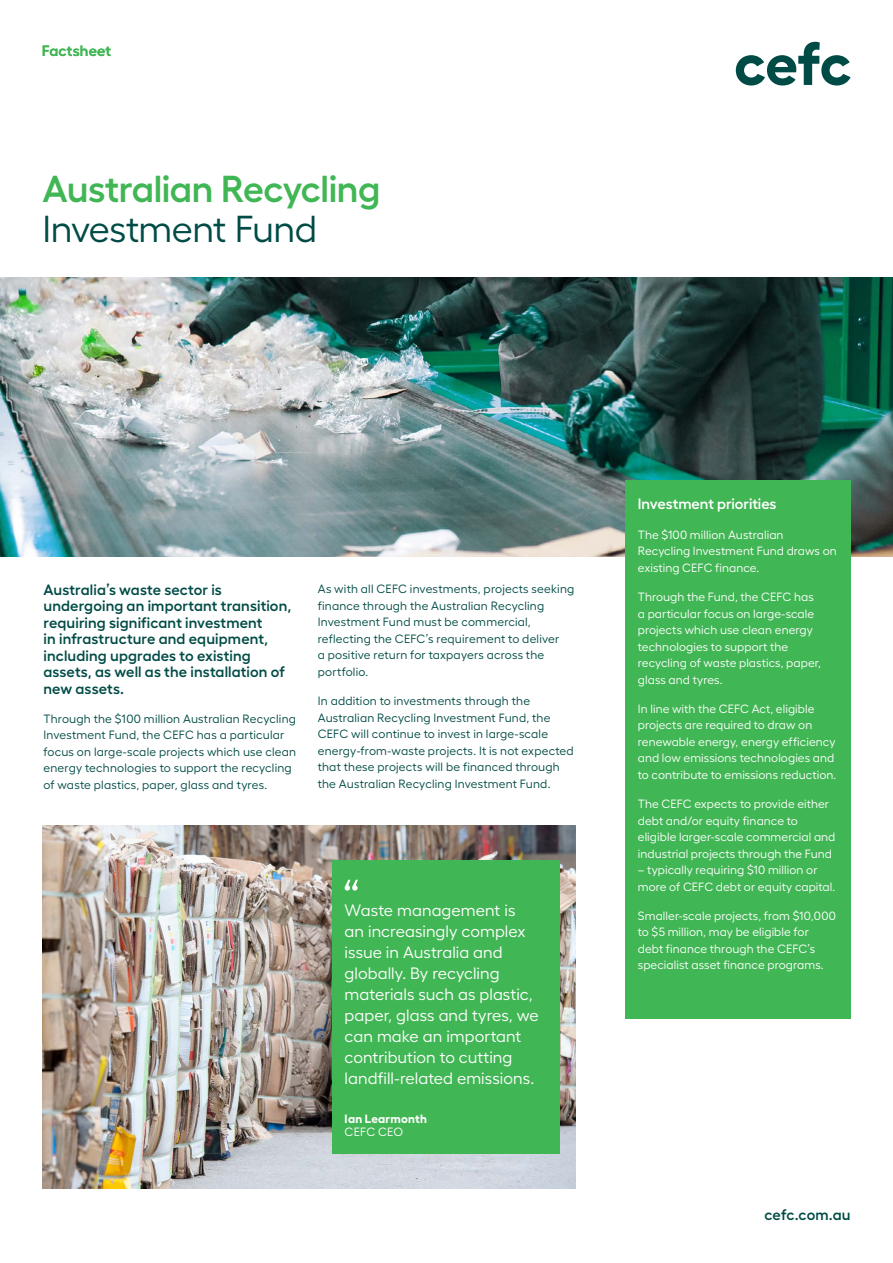
<style>
.page{position:relative;width:893px;height:1263px;background:#fff}
.page>*{position:absolute;margin:0;border:0;box-sizing:border-box;transform-origin:0 0}
.t1{font:600 37.5px "Hellix";letter-spacing:-.015em;color:#41b654}
.t2{font:37.5px "Hellix";letter-spacing:-.015em;color:#004b45}
.t3{font:16.5px/21px "Hellix";letter-spacing:.005em;color:#fff}
.t4{font:600 15px/16.5px "Hellix";letter-spacing:.01em;color:#004b45}
.t5{font:600 15px "Hellix";letter-spacing:-.005em;color:#fff}
.t6{font:600 15px "Hellix";letter-spacing:.01em;color:#41b654}
.t7{font:12px/16.5px "Hellix";letter-spacing:.005em;color:#fff}
.t8{font:12px/16.5px "Hellix";letter-spacing:.015em;color:#004b45}
.t9{font:700 12px "Hellix";letter-spacing:.02em;color:#fff}
</style>
<div class="page">
<img style="left:0;top:277px;width:893px;height:280px">
<img style="left:43px;top:825px;width:533px;height:363px">
<div style="left:625px;top:480px;width:225px;height:538px;background:#41b654"></div>
<div style="left:332px;top:860px;width:227px;height:293px;background:#41b654"></div>
<svg style="left:345px;top:880px;width:13px;height:11px"></svg>
<svg style="left:736px;top:42px;width:114px;height:44px"></svg>
<p class="t6" style="left:42px;top:39px;width:71px">Factsheet</p>
<h1 class="t1" style="left:43px;top:159px;width:339px">Australian Recycling</h1>
<h1 class="t2" style="left:43px;top:201px;width:276px">Investment Fund</h1>
<p class="t4" style="left:44px;top:579px;width:249px">Australia’s waste sector is undergoing an important transition, requiring significant investment<br>in infrastructure and equipment, including upgrades to existing assets, as well as the installation of new assets.</p>
<p class="t8" style="left:44px;top:709px;width:254px">Through the $100 million Australian Recycling Investment Fund, the CEFC has a particular focus on large-scale projects which use clean energy technologies to support the recycling of waste plastics, paper, glass and tyres.</p>
<p class="t8" style="left:318px;top:580px;width:258px">As with all CEFC investments, projects seeking finance through the Australian Recycling Investment Fund must be commercial, reflecting the CEFC’s requirement to deliver<br>a positive return for taxpayers across the portfolio.</p>
<p class="t8" style="left:318px;top:691px;width:257px">In addition to investments through the Australian Recycling Investment Fund, the CEFC will continue to invest in large-scale energy-from-waste projects. It is not expected that these projects will be financed through the Australian Recycling Investment Fund.</p>
<h2 class="t3" style="left:345px;top:898px;width:196px">Waste management is an increasingly complex issue in Australia and globally. By recycling materials such as plastic, paper, glass and tyres, we can make an important contribution to cutting landfill-related emissions.</h2>
<p class="t9" style="left:345px;top:1109px;width:84px">Ian Learmonth</p>
<p class="t7" style="left:345px;top:1123px;width:60px">CEFC CEO</p>
<p class="t5" style="left:638px;top:492px;width:140px">Investment priorities</p>
<p class="t7" style="left:638px;top:525px;width:200px">The $100 million Australian<br>Recycling Investment Fund draws on existing CEFC finance.</p>
<p class="t7" style="left:638px;top:587px;width:185px">Through the Fund, the CEFC has a particular focus on large-scale projects which use clean energy technologies to support the recycling of waste plastics, paper, glass and tyres.</p>
<p class="t7" style="left:638px;top:699px;width:200px">In line with the CEFC Act, eligible projects are required to draw on renewable energy, energy efficiency and low emissions technologies and to contribute to emissions reduction.</p>
<p class="t7" style="left:638px;top:794px;width:199px">The CEFC expects to provide either debt and/or equity finance to eligible larger-scale commercial and industrial projects through the Fund</p>
<p class="t7" style="left:638px;top:860px;width:199px">– typically requiring $10 million or more of CEFC debt or equity capital.</p>
<p class="t7" style="left:638px;top:906px;width:200px">Smaller-scale projects, from $10,000 to $5 million, may be eligible for debt finance through the CEFC’s specialist asset finance programs.</p>
<p class="t4" style="left:764px;top:1205px;width:87px">cefc.com.au</p>
</div>
